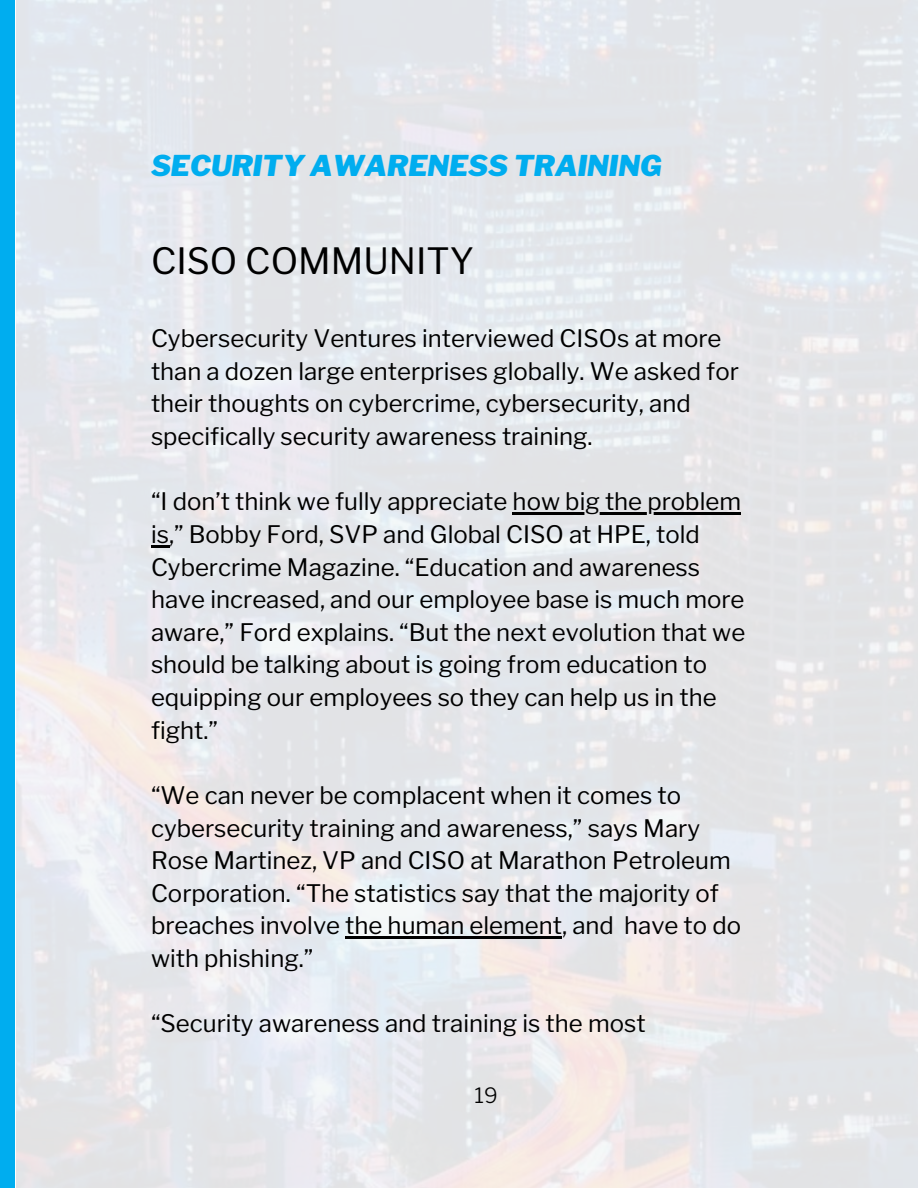
<style>
.page{position:relative;width:918px;height:1188px;background:#fff}
.page>*{position:absolute;margin:0;border:0;box-sizing:border-box;transform-origin:0 0}
.t1{font:36px "Libre Franklin";color:#000}
.t2{font:italic 900 28.5px "Libre Franklin";color:#00adef}
.t3{font:24px/32.7px "Libre Franklin";color:#000}
.t4{font:300 21px "Libre Franklin";color:#000}
</style>
<div class="page">
<div style="left:0;top:0;width:14px;height:1188px;background:#00adef"></div>
<img style="left:16px;top:0;width:902px;height:1188px">
<hr style="left:513px;top:513px;width:228px;height:2px;background:#000">
<svg style="left:151px;top:545px;width:18px;height:2px"></svg>
<hr style="left:345px;top:937px;width:217px;height:2px;background:#000">
<p class="t2" style="left:151px;top:149px;width:512px">SECURITY AWARENESS TRAINING</p>
<h1 class="t1" style="left:151px;top:239px;width:325px">CISO COMMUNITY</h1>
<p class="t3" style="left:151px;top:322px;width:589px">Cybersecurity Ventures interviewed CISOs at more than a dozen large enterprises globally. We asked for their thoughts on cybercrime, cybersecurity, and specifically security awareness training.</p>
<p class="t3" style="left:151px;top:485px;width:596px">“I don’t think we fully appreciate how big the problem is,” Bobby Ford, SVP and Global CISO at HPE, told Cybercrime Magazine. “Education and awareness have increased, and our employee base is much more aware,” Ford explains. “But the next evolution that we should be talking about is going from education to equipping our employees so they can help us in the fight.”</p>
<p class="t3" style="left:151px;top:779px;width:592px">“We can never be complacent when it comes to cybersecurity training and awareness,” says Mary Rose Martinez, VP and CISO at Marathon Petroleum Corporation. “The statistics say that the majority of breaches involve the human element, and have to do with phishing.”</p>
<p class="t3" style="left:151px;top:1007px;width:496px">“Security awareness and training is the most</p>
<p class="t4" style="left:475px;top:1082px;width:25px">19</p>
</div>
